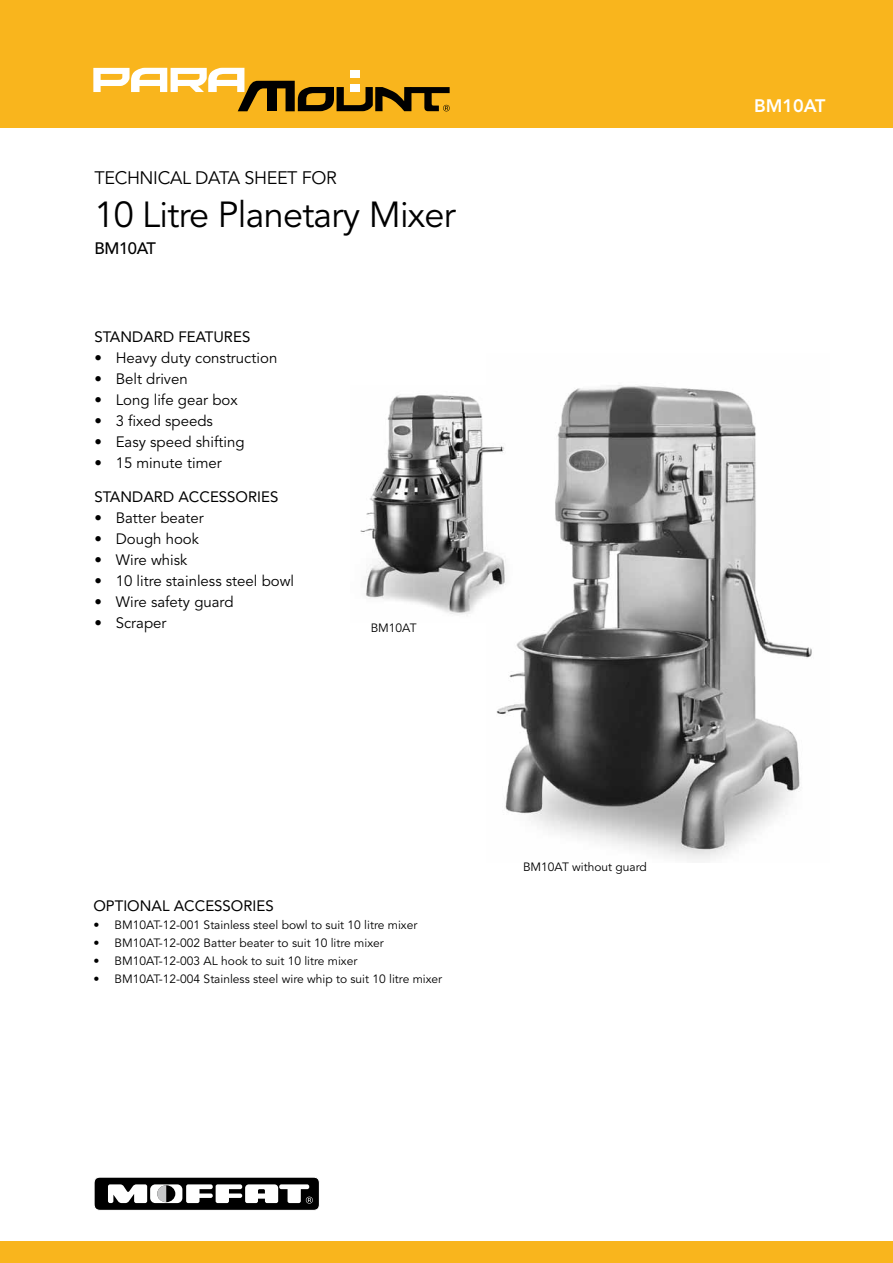
<style>
.page{position:relative;width:893px;height:1263px;background:#fff}
.page>*{position:absolute;margin:0;border:0;box-sizing:border-box;transform-origin:0 0}
.t1{font:36px "Avenir";letter-spacing:-.02em;color:#000}
.t2{font:18px "Avenir";letter-spacing:-.02em;color:#000}
.t3{font:800 18px "Avenir";color:#fff}
.t4{font:500 16.5px "Avenir";letter-spacing:-.02em;color:#000}
.t5{font:15px "Avenir";color:#000}
.t6{font:15px "Avenir";color:#000}
.t7{font:12px "Avenir";color:#000}
</style>
<div class="page">
<img style="left:496px;top:385px;width:316px;height:475px">
<div style="left:0;top:0;width:893px;height:128px;background:#f9b51d"></div>
<svg style="left:93px;top:68px;width:357px;height:43px"></svg>
<div style="left:0;top:1242px;width:893px;height:21px;background:#f9b51d"></div>
<svg style="left:94px;top:1177px;width:226px;height:34px"></svg>
<img style="left:360px;top:386px;width:153px;height:237px">
<h2 class="t2" style="left:94px;top:168px;width:244px">TECHNICAL DATA SHEET FOR</h2>
<h1 class="t1" style="left:94px;top:194px;width:363px">10 Litre Planetary Mixer</h1>
<h3 class="t4" style="left:94px;top:239px;width:63px">BM10AT</h3>
<p class="t6" style="left:94px;top:328px;width:157px">STANDARD FEATURES</p>
<p class="t5" style="left:94px;top:349px;width:184px">• Heavy duty construction</p>
<p class="t5" style="left:94px;top:370px;width:95px">• Belt driven</p>
<p class="t5" style="left:94px;top:391px;width:145px">• Long life gear box</p>
<p class="t5" style="left:94px;top:412px;width:120px">• 3 fixed speeds</p>
<p class="t5" style="left:94px;top:433px;width:152px">• Easy speed shifting</p>
<p class="t5" style="left:94px;top:454px;width:129px">• 15 minute timer</p>
<p class="t6" style="left:94px;top:488px;width:185px">STANDARD ACCESSORIES</p>
<p class="t5" style="left:94px;top:509px;width:111px">• Batter beater</p>
<p class="t5" style="left:94px;top:530px;width:106px">• Dough hook</p>
<p class="t5" style="left:94px;top:551px;width:94px">• Wire whisk</p>
<p class="t5" style="left:94px;top:572px;width:201px">• 10 litre stainless steel bowl</p>
<p class="t5" style="left:94px;top:593px;width:141px">• Wire safety guard</p>
<p class="t5" style="left:94px;top:614px;width:74px">• Scraper</p>
<p class="t7" style="left:371px;top:621px;width:47px">BM10AT</p>
<p class="t6" style="left:93px;top:897px;width:182px">OPTIONAL ACCESSORIES</p>
<p class="t7" style="left:93px;top:918px;width:325px">• BM10AT-12-001 Stainless steel bowl to suit 10 litre mixer</p>
<p class="t7" style="left:93px;top:936px;width:292px">• BM10AT-12-002 Batter beater to suit 10 litre mixer</p>
<p class="t7" style="left:93px;top:954px;width:266px">• BM10AT-12-003 AL hook to suit 10 litre mixer</p>
<p class="t7" style="left:93px;top:972px;width:350px">• BM10AT-12-004 Stainless steel wire whip to suit 10 litre mixer</p>
<p class="t7" style="left:523px;top:860px;width:125px">BM10AT without guard</p>
<h2 class="t3" style="left:754px;top:95px;width:73px">BM10AT</h2>
</div>
